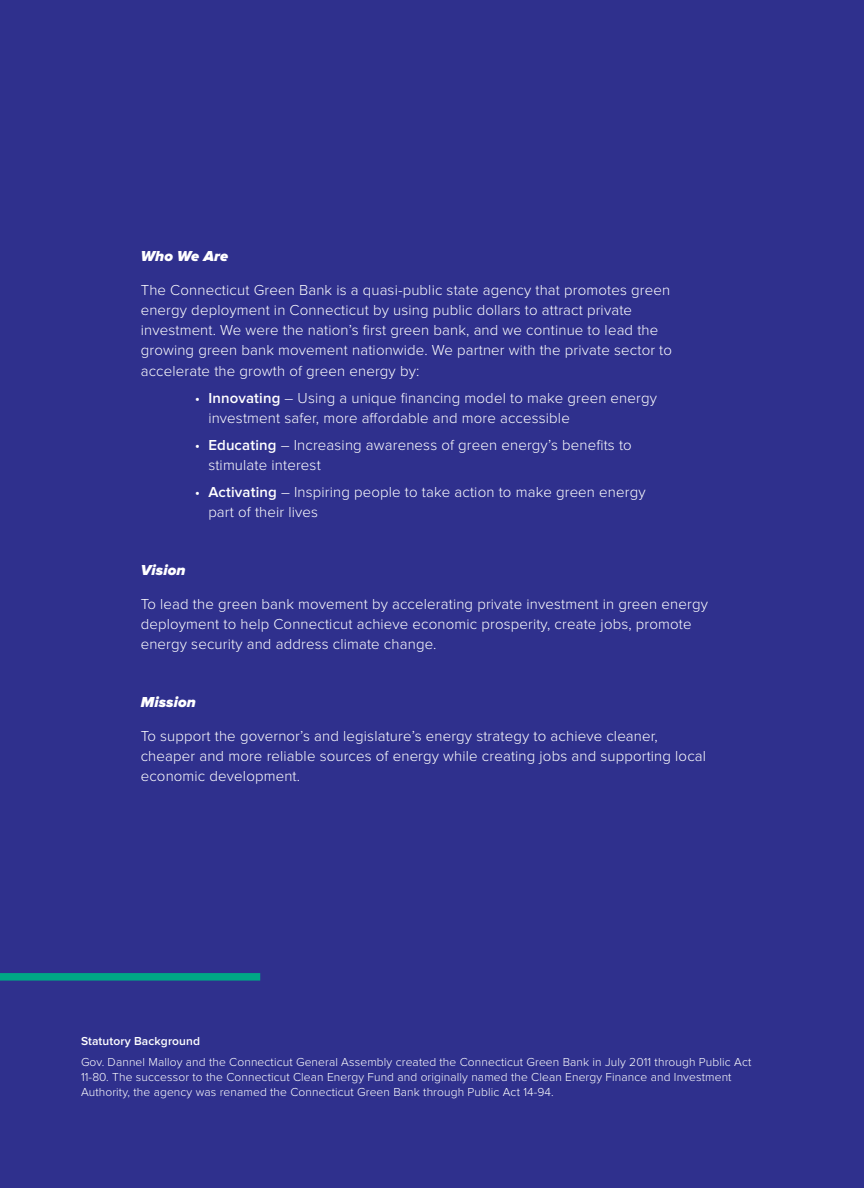
<style>
.page{position:relative;width:864px;height:1188px;background:#2f308d}
.page>*{position:absolute;margin:0;border:0;box-sizing:border-box;transform-origin:0 0}
.t1{font:300 15px/20.2px "Proxima Nova";letter-spacing:.01em;color:#fff}
.t2{font:italic 900 15px "Proxima Nova";letter-spacing:.01em;color:#fff}
.t3{font:300 12px/15px "Proxima Nova";letter-spacing:.01em;color:#fff}
.t4{font:600 12px "Proxima Nova";letter-spacing:.01em;color:#fff}
.s1{font-weight:600}
</style>
<div class="page">
<div style="left:0;top:973px;width:260px;height:8px;background:#00a786"></div>
<p class="t2" style="left:141px;top:247px;width:89px">Who We Are</p>
<p class="t1" style="left:141px;top:280px;width:533px">The Connecticut Green Bank is a quasi-public state agency that promotes green energy deployment in Connecticut by using public dollars to attract private investment. We were the nation’s first green bank, and we continue to lead the growing green bank movement nationwide. We partner with the private sector to accelerate the growth of green energy by:</p>
<p class="t1" style="left:208px;top:388px;width:450px;text-indent:-14px">• <span class="s1">Innovating</span> – Using a unique financing model to make green energy investment safer, more affordable and more accessible</p>
<p class="t1" style="left:208px;top:435px;width:425px;text-indent:-14px">• <span class="s1">Educating</span> – Increasing awareness of green energy’s benefits to stimulate interest</p>
<p class="t1" style="left:208px;top:482px;width:439px;text-indent:-14px">• <span class="s1">Activating</span> – Inspiring people to take action to make green energy part of their lives</p>
<p class="t2" style="left:141px;top:562px;width:46px">Vision</p>
<p class="t1" style="left:141px;top:594px;width:569px">To lead the green bank movement by accelerating private investment in green energy deployment to help Connecticut achieve economic prosperity, create jobs, promote energy security and address climate change.</p>
<p class="t2" style="left:141px;top:694px;width:57px">Mission</p>
<p class="t1" style="left:141px;top:726px;width:567px">To support the governor’s and legislature’s energy strategy to achieve cleaner, cheaper and more reliable sources of energy while creating jobs and supporting local economic development.</p>
<p class="t4" style="left:81px;top:1034px;width:121px">Statutory Background</p>
<p class="t3" style="left:81px;top:1055px;width:672px">Gov. Dannel Malloy and the Connecticut General Assembly created the Connecticut Green Bank in July 2011 through Public Act<br>11-80. The successor to the Connecticut Clean Energy Fund and originally named the Clean Energy Finance and Investment<br>Authority, the agency was renamed the Connecticut Green Bank through Public Act 14-94.</p>
</div>
